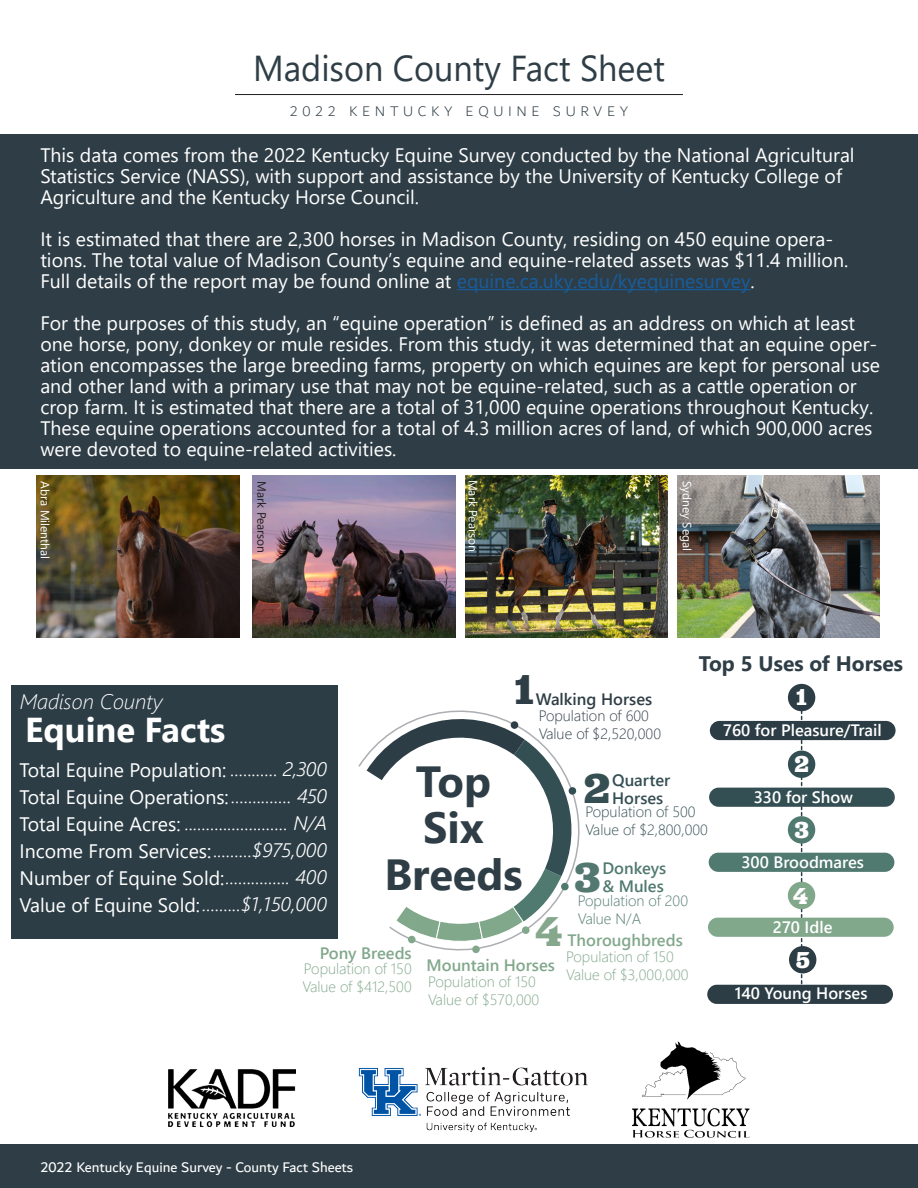
<style>
.page{position:relative;width:918px;height:1188px;background:#fff}
.page>*{position:absolute;margin:0;border:0;box-sizing:border-box;transform-origin:0 0}
.t1{font:700 43.5px/46.8px "Segoe UI";color:#2f3e46;text-align:center}
.t2{font:700 43.5px "Jubilat";color:#2f3e46}
.t3{font:700 43.5px "Jubilat";color:#364f52}
.t4{font:700 43.5px "Jubilat";color:#527870}
.t5{font:700 43.5px "Jubilat";color:#85a88c}
.t6{font:36px "Segoe UI";color:#2f3e46;scale:.95 1}
.t7{font:700 34.5px "Segoe UI";color:#fff}
.t8{font:700 24px "Jubilat";color:#fff}
.t9{font:700 21px "Segoe UI";color:#2f3e46}
.t10{font:italic 300 21px "Segoe UI";color:#fff}
.t11{font:19.5px/21px "Segoe UI";color:#fff}
.t12{font:600 16.5px "Segoe UI";color:#fff}
.t13{font:600 16.5px "Segoe UI";color:#82a88c}
.t14{font:600 16.5px/18px "Segoe UI";color:#50796f}
.t15{font:600 16.5px/18px "Segoe UI";color:#344f53}
.t16{font:600 16.5px "Segoe UI";color:#2f3e46}
.t17{font:300 15px/18px "Segoe UI";color:#82a88c}
.t18{font:15px "Dubai";color:#fff}
.t19{font:300 15px/18px "Segoe UI";color:#344f53}
.t20{font:300 15px/18px "Segoe UI";color:#2f3e46}
.t21{font:300 15px "Dubai";letter-spacing:.31em;color:#2f3e46}
.t22{font:300 15px/18px "Segoe UI";color:#50796f}
.t23{font:12px "Segoe UI";color:#fff}
.t24{font:12px "Segoe UI";color:#231f20}
.s1{color:#175d9e}
.s2{font-weight:300;font-style:italic}
</style>
<div class="page">
<div style="left:0;top:1145px;width:918px;height:43px;background:#2f3e46"></div>
<img style="left:169px;top:1069px;width:126px;height:57px">
<img style="left:632px;top:1041px;width:117px;height:97px">
<img style="left:358px;top:1067px;width:230px;height:65px">
<svg style="left:358px;top:710px;width:222px;height:244px"></svg>
<div style="left:0;top:135px;width:918px;height:334px;background:#2f3e46"></div>
<hr style="left:235px;top:94px;width:448px;height:1px;background:#231f20">
<img style="left:465px;top:476px;width:202px;height:161px">
<img style="left:37px;top:476px;width:203px;height:161px">
<img style="left:252px;top:476px;width:203px;height:161px">
<img style="left:677px;top:476px;width:202px;height:161px">
<svg style="left:801px;top:711px;width:1px;height:274px"></svg>
<div style="left:710px;top:721px;width:186px;height:19px;background:#2c3d45;border-radius:10px"></div>
<div style="left:709px;top:788px;width:186px;height:19px;background:#344f53;border-radius:10px"></div>
<div style="left:709px;top:853px;width:185px;height:19px;background:#50796f;border-radius:10px"></div>
<div style="left:708px;top:918px;width:186px;height:19px;background:#82a88c;border-radius:10px"></div>
<div style="left:707px;top:985px;width:186px;height:19px;background:#2c3d45;border-radius:10px"></div>
<div style="left:788px;top:684px;width:27px;height:27px;background:#2c3d45;border-radius:50%"></div>
<div style="left:788px;top:751px;width:27px;height:27px;background:#344f53;border-radius:50%"></div>
<div style="left:788px;top:816px;width:27px;height:28px;background:#50796f;border-radius:50%"></div>
<div style="left:788px;top:882px;width:27px;height:27px;background:#82a88c;border-radius:50%"></div>
<div style="left:789px;top:946px;width:27px;height:27px;background:#2c3d45;border-radius:50%"></div>
<div style="left:11px;top:685px;width:326px;height:253px;background:#2c3d45"></div>
<div style="left:510px;top:721px;width:9px;height:8px;background:#2f3e46;border-radius:50%"></div>
<div style="left:568px;top:787px;width:8px;height:8px;background:#344f53;border-radius:50%"></div>
<div style="left:561px;top:883px;width:8px;height:8px;background:#50796f;border-radius:50%"></div>
<div style="left:522px;top:926px;width:8px;height:8px;background:#82a88c;border-radius:50%"></div>
<div style="left:472px;top:945px;width:8px;height:8px;background:#82a88c;border-radius:50%"></div>
<div style="left:408px;top:936px;width:8px;height:8px;background:#82a88c;border-radius:50%"></div>
<hr style="left:457px;top:289px;width:294px;height:1px;background:#175d9e">
<h2 class="t6" style="left:253px;top:34px;width:435px">Madison County Fact Sheet</h2>
<p class="t21" style="left:290px;top:100px;width:340px">2022 KENTUCKY EQUINE SURVEY</p>
<p class="t11" style="left:40px;top:143px;width:816px">This data comes from the 2022 Kentucky Equine Survey conducted by the National Agricultural<br>Statistics Service (NASS), with support and assistance by the University of Kentucky College of<br>Agriculture and the Kentucky Horse Council.</p>
<p class="t11" style="left:40px;top:227px;width:809px">It is estimated that there are 2,300 horses in Madison County, residing on 450 equine opera&shy;tions. The total value of Madison County’s equine and equine-related assets was $11.4 million.<br>Full details of the report may be found online at <span class="s1">equine.ca.uky.edu/kyequinesurvey</span>.</p>
<p class="t11" style="left:40px;top:311px;width:841px">For the purposes of this study, an “equine operation” is defined as an address on which at least one horse, pony, donkey or mule resides. From this study, it was determined that an equine oper&shy;ation encompasses the large breeding farms, property on which equines are kept for personal use and other land with a primary use that may not be equine-related, such as a cattle operation or crop farm. It is estimated that there are a total of 31,000 equine operations throughout Kentucky.<br>These equine operations accounted for a total of 4.3 million acres of land, of which 900,000 acres were devoted to equine-related activities.</p>
<p class="t23" style="left:56px;top:481px;width:79px;rotate:90deg">Abra Milenthal</p>
<p class="t24" style="left:273px;top:481px;width:74px;rotate:90deg">Mark Pearson</p>
<p class="t23" style="left:698px;top:481px;width:71px;rotate:90deg">Sydney Segal</p>
<p class="t23" style="left:485px;top:480px;width:74px;rotate:90deg">Mark Pearson</p>
<p class="t9" style="left:699px;top:644px;width:206px">Top 5 Uses of Horses</p>
<h1 class="t2" style="left:514px;top:662px;width:21px">1</h1>
<p class="t8" style="left:796px;top:682px;width:12px">1</p>
<p class="t16" style="left:536px;top:683px;width:118px">Walking Horses</p>
<p class="t10" style="left:20px;top:682px;width:144px">Madison County</p>
<h3 class="t7" style="left:25px;top:698px;width:202px">Equine Facts</h3>
<p class="t11" style="left:20px;top:755px;width:309px;line-height:26.5px;text-align:justify">Total Equine Population: <span class="s2">........... 2,300<br></span>Total Equine Operations:<span class="s2">.............. 450<br></span>Total Equine Acres: <span class="s2">........................ N/A</span></p>
<p class="t11" style="left:20px;top:836px;width:309px;line-height:26.5px;text-align:justify">Income From Services:<span class="s2">.........$975,000<br></span>Number of Equine Sold:<span class="s2">............... 400<br></span>Value of Equine Sold:<span class="s2">.........$1,150,000</span></p>
<p class="t20" style="left:539px;top:706px;width:124px">Population of 600<br>Value of $2,520,000</p>
<p class="t12" style="left:723px;top:715px;width:160px">760 for Pleasure/Trail</p>
<p class="t8" style="left:794px;top:749px;width:16px">2</p>
<h1 class="t1" style="left:384px;top:754px;width:140px">Top<br>Six<br>Breeds</h1>
<h1 class="t3" style="left:584px;top:760px;width:28px">2</h1>
<p class="t15" style="left:612px;top:770px;width:60px">Quarter<br>Horses</p>
<p class="t12" style="left:754px;top:781px;width:101px">330 for Show</p>
<p class="t19" style="left:586px;top:801px;width:124px">Population of 500<br>Value of $2,800,000</p>
<p class="t8" style="left:795px;top:814px;width:16px">3</p>
<p class="t12" style="left:741px;top:847px;width:124px">300 Broodmares</p>
<p class="t14" style="left:602px;top:857px;width:65px">Donkeys &amp; Mules</p>
<h1 class="t4" style="left:575px;top:849px;width:27px">3</h1>
<p class="t8" style="left:793px;top:880px;width:16px">4</p>
<p class="t22" style="left:578px;top:891px;width:112px">Population of 200<br>Value N/A</p>
<h1 class="t5" style="left:535px;top:903px;width:29px">4</h1>
<p class="t12" style="left:773px;top:912px;width:61px">270 Idle</p>
<p class="t13" style="left:568px;top:925px;width:117px">Thoroughbreds</p>
<p class="t17" style="left:566px;top:946px;width:124px">Population of 150<br>Value of $3,000,000</p>
<p class="t13" style="left:320px;top:938px;width:94px">Pony Breeds</p>
<p class="t17" style="left:303px;top:958px;width:111px">Population of 150<br>Value of $412,500</p>
<p class="t8" style="left:796px;top:944px;width:15px">5</p>
<p class="t13" style="left:427px;top:949px;width:130px">Mountain Horses</p>
<p class="t17" style="left:428px;top:972px;width:113px">Population of 150<br>Value of $570,000</p>
<p class="t12" style="left:735px;top:978px;width:134px">140 Young Horses</p>
<p class="t18" style="left:40px;top:1158px;width:314px">2022 Kentucky Equine Survey - County Fact Sheets</p>
</div>
